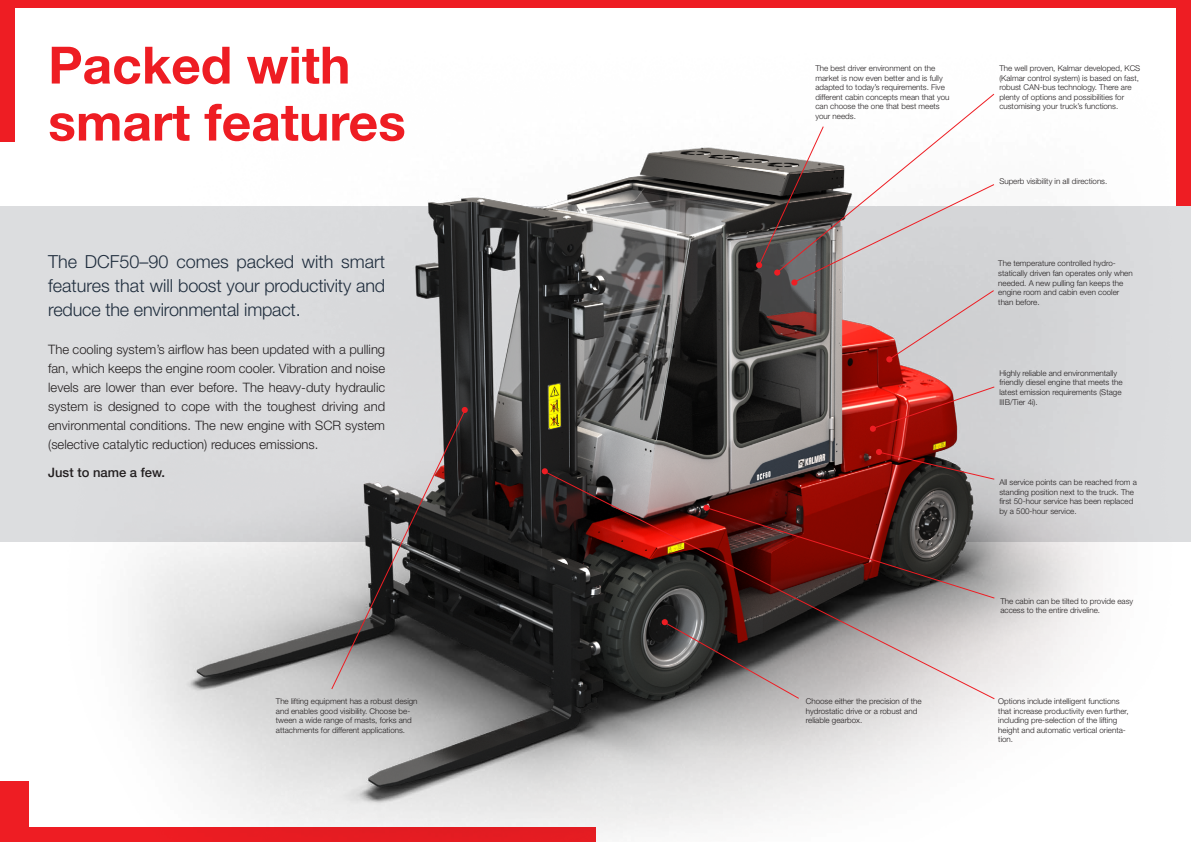
<style>
.page{position:relative;width:1191px;height:842px;background:#fff}
.page>*{position:absolute;margin:0;border:0;box-sizing:border-box;transform-origin:0 0}
.t1{font:700 51.5px/57px "Helvetica Neue LT Std";color:#ee1d23}
.t2{font:300 18px/24px "Helvetica Neue LT Std";letter-spacing:-.01em;color:#1f2d3d;text-align:justify}
.t3{font:300 13px/19px "Helvetica Neue LT Std";color:#231f20;text-align:justify}
.t4{font:500 13px "Helvetica Neue LT Std";color:#231f20}
.t5{font:300 8px/9.6px "Helvetica Neue LT Std";color:#231f20}
</style>
<div class="page">
<div style="left:0;top:828px;width:595px;height:14px;background:#ee1d23"></div>
<div style="left:0;top:781px;width:28px;height:61px;background:#ee1d23"></div>
<div style="left:0;top:0;width:14px;height:142px;background:#ee1d23"></div>
<div style="left:1176px;top:0;width:15px;height:541px;background:#ee1d23"></div>
<div style="left:0;top:0;width:1191px;height:7px;background:#ee1d23"></div>
<div style="left:0;top:206px;width:1191px;height:335px;background:#dcdddf"></div>
<img style="left:47px;top:147px;width:1137px;height:695px">
<svg style="left:543px;top:470px;width:452px;height:230px;background:#6f5957"></svg>
<svg style="left:663px;top:621px;width:137px;height:79px;background:#5b5555"></svg>
<svg style="left:330px;top:407px;width:138px;height:283px"></svg>
<svg style="left:756px;top:93px;width:239px;height:190px"></svg>
<div style="left:774px;top:269px;width:6px;height:7px;background:#ee1d23;border-radius:50%"></div>
<div style="left:791px;top:279px;width:6px;height:7px;background:#ee1d23;border-radius:50%"></div>
<svg style="left:870px;top:386px;width:125px;height:46px"></svg>
<div style="left:886px;top:289px;width:109px;height:73px;background:#cfd0d1"></div>
<svg style="left:876px;top:449px;width:119px;height:31px"></svg>
<svg style="left:542px;top:468px;width:6px;height:6px"></svg>
<svg style="left:703px;top:505px;width:292px;height:94px;background:#5e2c29"></svg>
<div style="left:661px;top:619px;width:7px;height:6px;background:#ee1d23;border-radius:50%"></div>
<p class="t1" style="left:48px;top:36px;width:359px">Packed with smart features</p>
<p class="t2" style="left:48px;top:249px;width:338px">The DCF50–90 comes packed with smart features that will boost your productivity and reduce the environmental impact.</p>
<p class="t3" style="left:48px;top:340px;width:338px">The cooling system’s airflow has been updated with a pulling fan, which keeps the engine room cooler. Vibration and noise levels are lower than ever before. The heavy-duty hydraulic system is designed to cope with the toughest driving and environmental conditions. The new engine with SCR system (selective catalytic reduction) reduces emissions.</p>
<p class="t4" style="left:48px;top:465px;width:118px">Just to name a few.</p>
<p class="t5" style="left:276px;top:696px;width:143px">The lifting equipment has a robust design and enables good visibility. Choose be&shy;tween a wide range of masts, forks and attachments for different applications.</p>
<p class="t5" style="left:815px;top:63px;width:136px">The best driver environment on the market is now even better and is fully adapted to today’s requirements. Five different cabin concepts mean that you can choose the one that best meets your needs.</p>
<p class="t5" style="left:999px;top:63px;width:142px">The well proven, Kalmar developed, KCS (Kalmar control system) is based on fast, robust CAN-bus technology. There are plenty of options and possibilities for customising your truck’s functions.</p>
<p class="t5" style="left:999px;top:177px;width:110px">Superb visibility in all directions.</p>
<p class="t5" style="left:998px;top:259px;width:136px">The temperature controlled hydro&shy;statically driven fan operates only when needed. A new pulling fan keeps the engine room and cabin even cooler than before.</p>
<p class="t5" style="left:999px;top:368px;width:125px">Highly reliable and environmentally friendly diesel engine that meets the latest emission requirements (Stage<br>IIIB/Tier 4i).</p>
<p class="t5" style="left:999px;top:477px;width:139px">All service points can be reached from a standing position next to the truck. The first 50-hour service has been replaced by a 500-hour service.</p>
<p class="t5" style="left:806px;top:696px;width:117px">Choose either the precision of the</p>
<p class="t5" style="left:806px;top:706px;width:113px">hydrostatic drive or a robust and</p>
<p class="t5" style="left:806px;top:715px;width:58px">reliable gearbox.</p>
<p class="t5" style="left:1000px;top:596px;width:134px">The cabin can be tilted to provide easy access to the entire driveline.</p>
<p class="t5" style="left:998px;top:696px;width:132px">Options include intelligent functions that increase productivity even further, including pre-selection of the lifting height and automatic vertical orienta&shy;tion.</p>
</div>
